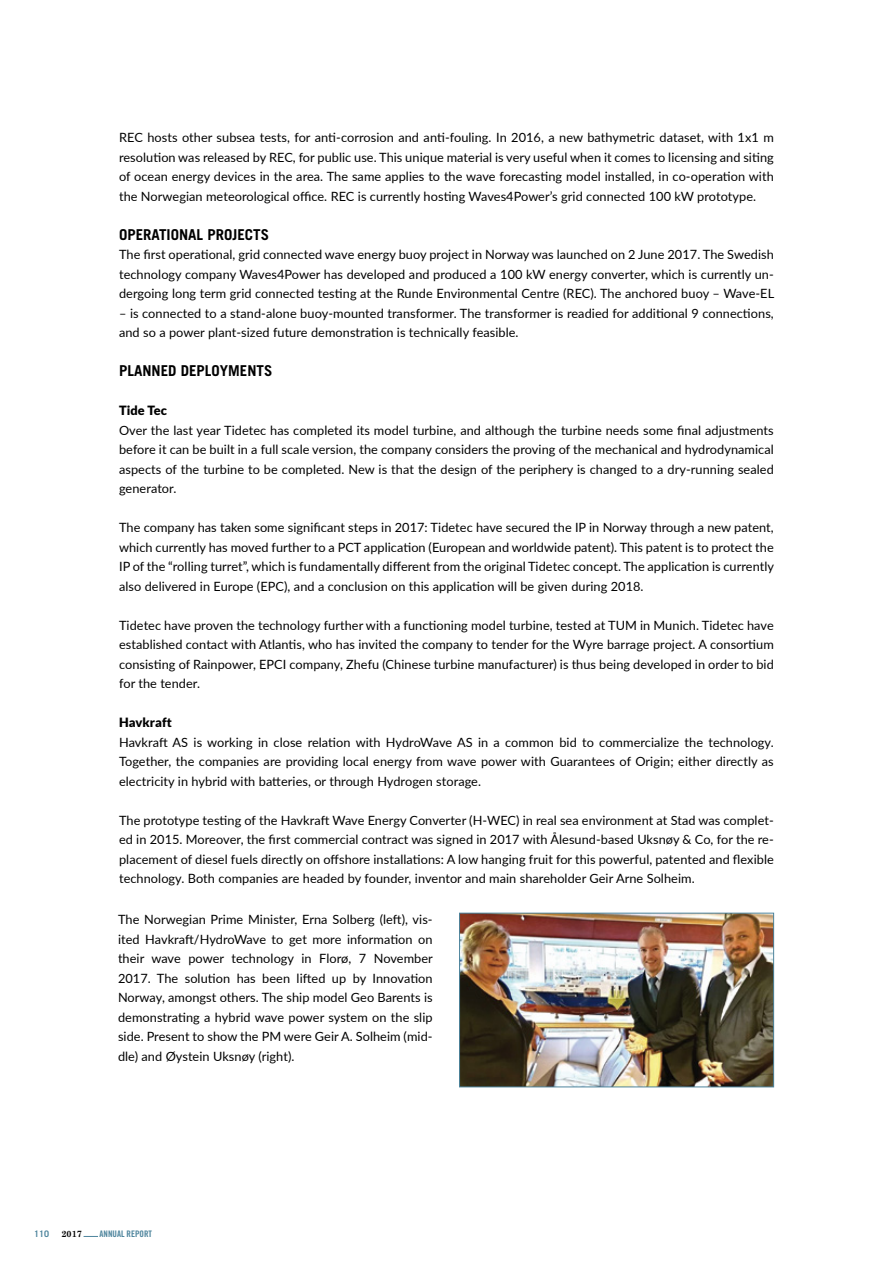
<style>
.page{position:relative;width:893px;height:1263px;background:#fff}
.page>*{position:absolute;margin:0;border:0;box-sizing:border-box;transform-origin:0 0}
.t1{font:700 15px "Trade Gothic";color:#000}
.t2{font:12.75px/19.5px "Lato";letter-spacing:.005em;color:#000;text-align:justify}
.t3{font:900 12.75px "Lato";letter-spacing:.005em;color:#000}
.t4{font:9px "Trade Gothic Bold Cond Twenty";color:#4e859d}
.t5{font:700 9px "Century Schoolbook";color:#000}
.t6{font:700 9px "Trade Gothic";color:#4e859d}
</style>
<div class="page">
<svg style="left:84px;top:1236px;width:14px;height:1px"></svg>
<img style="left:461px;top:915px;width:311px;height:170px">
<div style="left:459px;top:913px;width:315px;height:174px;border:1px solid #4e859d"></div>
<p class="t2" style="left:119px;top:127px;width:656px">REC hosts other subsea tests, for anti-corrosion and anti-fouling. In 2016, a new bathymetric dataset, with 1x1 m resolution was released by REC, for public use. This unique material is very useful when it comes to licensing and siting of ocean energy devices in the area. The same applies to the wave forecasting model installed, in co-operation with the Norwegian meteorological office. REC is currently hosting Waves4Power’s grid connected 100 kW prototype.</p>
<p class="t1" style="left:119px;top:225px;width:152px">OPERATIONAL PROJECTS</p>
<p class="t2" style="left:119px;top:244px;width:657px">The first operational, grid connected wave energy buoy project in Norway was launched on 2 June 2017. The Swedish technology company Waves4Power has developed and produced a 100 kW energy converter, which is currently un&shy;dergoing long term grid connected testing at the Runde Environmental Centre (REC). The anchored buoy – Wave-EL</p>
<p class="t2" style="left:119px;top:303px;width:656px">– is connected to a stand-alone buoy-mounted transformer. The transformer is readied for additional 9 connections, and so a power plant-sized future demonstration is technically feasible.</p>
<p class="t1" style="left:119px;top:362px;width:155px">PLANNED DEPLOYMENTS</p>
<p class="t3" style="left:119px;top:403px;width:50px">Tide Tec</p>
<p class="t2" style="left:119px;top:420px;width:656px">Over the last year Tidetec has completed its model turbine, and although the turbine needs some final adjustments before it can be built in a full scale version, the company considers the proving of the mechanical and hydrodynamical aspects of the turbine to be completed. New is that the design of the periphery is changed to a dry-running sealed generator.</p>
<p class="t2" style="left:119px;top:517px;width:656px">The company has taken some significant steps in 2017: Tidetec have secured the IP in Norway through a new patent, which currently has moved further to a PCT application (European and worldwide patent). This patent is to protect the IP of the “rolling turret”, which is fundamentally different from the original Tidetec concept. The application is currently also delivered in Europe (EPC), and a conclusion on this application will be given during 2018.</p>
<p class="t2" style="left:119px;top:615px;width:656px">Tidetec have proven the technology further with a functioning model turbine, tested at TUM in Munich. Tidetec have established contact with Atlantis, who has invited the company to tender for the Wyre barrage project. A consortium consisting of Rainpower, EPCI company, Zhefu (Chinese turbine manufacturer) is thus being developed in order to bid for the tender.</p>
<p class="t3" style="left:119px;top:715px;width:54px">Havkraft</p>
<p class="t2" style="left:119px;top:732px;width:656px">Havkraft AS is working in close relation with HydroWave AS in a common bid to commercialize the technology.<br>Together, the companies are providing local energy from wave power with Guarantees of Origin; either directly as electricity in hybrid with batteries, or through Hydrogen storage.</p>
<p class="t2" style="left:119px;top:810px;width:656px">The prototype testing of the Havkraft Wave Energy Converter (H-WEC) in real sea environment at Stad was complet&shy;ed in 2015. Moreover, the first commercial contract was signed in 2017 with Ålesund-based Uksnøy &amp; Co, for the re&shy;placement of diesel fuels directly on offshore installations: A low hanging fruit for this powerful, patented and flexible technology. Both companies are headed by founder, inventor and main shareholder Geir Arne Solheim.</p>
<p class="t2" style="left:118px;top:909px;width:316px">The Norwegian Prime Minister, Erna Solberg (left), vis&shy;ited Havkraft/HydroWave to get more information on their wave power technology in Florø, 7 November 2017. The solution has been lifted up by Innovation Norway, amongst others. The ship model Geo Barents is demonstrating a hybrid wave power system on the slip side. Present to show the PM were Geir A. Solheim (mid&shy;dle) and Øystein Uksnøy (right).</p>
<p class="t6" style="left:34px;top:1228px;width:17px">110</p>
<p class="t5" style="left:61px;top:1228px;width:22px">2017</p>
<p class="t4" style="left:100px;top:1228px;width:54px">ANNUAL REPORT</p>
</div>
